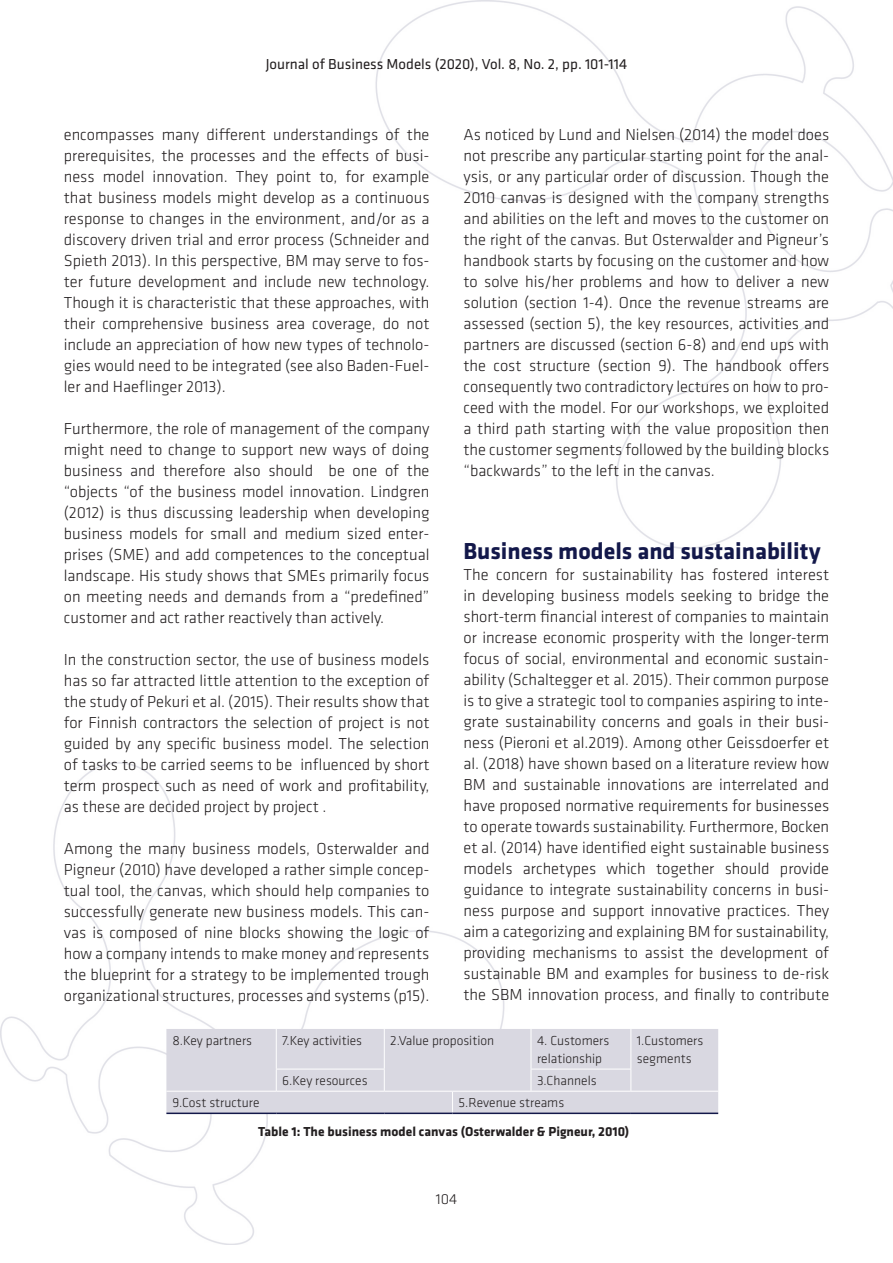
<style>
.page{position:relative;width:893px;height:1263px;background:#fff}
.page>*{position:absolute;margin:0;border:0;box-sizing:border-box;transform-origin:0 0}
.Headline{font:700 24px "Klavika";color:#13184a}
.Brødtekst{font:300 16.5px/21px "Klavika";color:#231f20;text-align:justify}
.t1{font:15px "Klavika";color:#231f20}
.t2{font:300 15px "Klavika";color:#231f20}
.TB{font:300 13.5px/18px "Klavika";color:#231f20}
.Figure_text{font:700 13.5px "Klavika";color:#231f20}
.s1{color:#222}
</style>
<div class="page">
<img style="left:0;top:0;width:893px;height:1244px">
<div style="left:166px;top:1029px;width:552px;height:83px;background:#d9d8e1"></div>
<hr style="left:276px;top:1029px;width:1px;height:40px;background:#fff">
<hr style="left:384px;top:1029px;width:1px;height:40px;background:#fff">
<hr style="left:531px;top:1029px;width:1px;height:40px;background:#fff">
<hr style="left:630px;top:1029px;width:1px;height:40px;background:#fff">
<hr style="left:276px;top:1069px;width:109px;height:1px;background:#fff">
<svg style="left:276px;top:1070px;width:1px;height:21px"></svg>
<svg style="left:384px;top:1069px;width:1px;height:22px"></svg>
<hr style="left:531px;top:1069px;width:100px;height:1px;background:#fff">
<svg style="left:531px;top:1069px;width:1px;height:22px"></svg>
<svg style="left:630px;top:1069px;width:1px;height:22px"></svg>
<hr style="left:166px;top:1091px;width:110px;height:1px;background:#fff">
<hr style="left:276px;top:1091px;width:108px;height:1px;background:#fff">
<hr style="left:384px;top:1091px;width:69px;height:1px;background:#fff">
<hr style="left:453px;top:1091px;width:78px;height:1px;background:#fff">
<svg style="left:452px;top:1091px;width:1px;height:21px"></svg>
<hr style="left:531px;top:1091px;width:100px;height:1px;background:#fff">
<hr style="left:631px;top:1091px;width:87px;height:1px;background:#fff">
<hr style="left:166px;top:1112px;width:110px;height:2px;background:#13184a">
<hr style="left:276px;top:1112px;width:108px;height:2px;background:#13184a">
<hr style="left:384px;top:1112px;width:69px;height:2px;background:#13184a">
<hr style="left:453px;top:1112px;width:78px;height:2px;background:#13184a">
<hr style="left:531px;top:1112px;width:100px;height:2px;background:#13184a">
<hr style="left:631px;top:1112px;width:87px;height:2px;background:#13184a">
<p class="t1" style="left:266px;top:56px;width:363px">Journal of Business Models (2020), Vol. 8, No. 2, pp. 101-114</p>
<p class="Brødtekst" style="left:64px;top:124px;width:367px">encompasses many different understandings of the prerequisites, the processes and the effects of busi&shy;ness model innovation. They point to, for example that business models might develop as a continuous response to changes in the environment, and/or as a discovery driven trial and error process (Schneider and Spieth 2013). In this perspective, BM may serve to fos&shy;ter future development and include new technology.<br>Though it is characteristic that these approaches, with their comprehensive business area coverage, do not include an appreciation of how new types of technolo&shy;gies would need to be integrated (see also Baden-Fuel&shy;ler and Haeflinger 2013).</p>
<p class="Brødtekst" style="left:64px;top:418px;width:367px">Furthermore, the role of management of the company might need to change to support new ways of doing business and therefore also should be one of the “objects “of the business model innovation. Lindgren (2012) is thus discussing leadership when developing business models for small and medium sized enter&shy;prises (SME) and add competences to the conceptual landscape. His study shows that SMEs primarily focus on meeting needs and demands from a “predefined” customer and act rather reactively than actively.</p>
<p class="Brødtekst" style="left:64px;top:649px;width:367px">In the construction sector, the use of business models has so far attracted little attention to the exception of the study of Pekuri et al. (2015). Their results show that for Finnish contractors the selection of project is not guided by any specific business model. The selection of tasks to be carried seems to be influenced by short term prospect such as need of work and profitability, as these are decided project by project .</p>
<p class="Brødtekst" style="left:64px;top:838px;width:367px">Among the many business models, Osterwalder and Pigneur (2010) have developed a rather simple concep&shy;tual tool, the canvas, which should help companies to successfully generate new business models. This can&shy;vas is composed of nine blocks showing the logic of how a company intends to make money and represents the blueprint for a strategy to be implemented trough organizational structures, processes and systems (p15).</p>
<p class="Brødtekst" style="left:463px;top:124px;width:367px">As noticed by Lund and Nielsen (2014) the model does not prescribe any particular starting point for the anal&shy;ysis, or any particular order of discussion. Though the 2010 canvas is designed with the company strengths and abilities on the left and moves to the customer on the right of the canvas. But Osterwalder and Pigneur’s handbook starts by focusing on the customer and how to solve his/her problems and how to deliver a new solution (section 1-4). Once the revenue streams are assessed (section 5), the key resources, activities and partners are discussed (section 6-8) and end ups with the cost structure (section 9). The handbook offers consequently two contradictory lectures on how to pro&shy;ceed with the model. For our workshops, we exploited a third path starting with the value proposition then the customer segments followed by the building blocks “backwards” to the left in the canvas.</p>
<p class="Headline" style="left:463px;top:538px;width:359px">Business models and sustainability</p>
<p class="Brødtekst" style="left:463px;top:564px;width:367px">The concern for sustainability has fostered interest in developing business models seeking to bridge the short-term financial interest of companies to maintain or increase economic prosperity with the longer-term focus of social, environmental and economic sustain&shy;ability (Schaltegger et al. 2015). Their common purpose is to give a strategic tool to companies aspiring to inte&shy;grate sustainability concerns and goals in their busi&shy;ness (Pieroni et al.2019). Among other <span class="s1">Geissdoerfer et al. (2018)</span> have shown based on a literature review how BM and sustainable innovations are interrelated and have proposed normative requirements for businesses to operate towards sustainability. Furthermore, Bocken et al. (2014) have identified eight sustainable business models archetypes which together should provide guidance to integrate sustainability concerns in busi&shy;ness purpose and support innovative practices. They aim a categorizing and explaining BM for sustainability, providing mechanisms to assist the development of sustainable BM and examples for business to de-risk the SBM innovation process, and finally to contribute</p>
<p class="TB" style="left:172px;top:1032px;width:81px">8.Key partners</p>
<p class="TB" style="left:282px;top:1032px;width:81px">7.Key activities</p>
<p class="TB" style="left:390px;top:1032px;width:105px">2.Value proposition</p>
<p class="TB" style="left:537px;top:1032px;width:74px">4. Customers relationship</p>
<p class="TB" style="left:637px;top:1032px;width:68px">1.Customers segments</p>
<p class="TB" style="left:282px;top:1072px;width:87px">6.Key resources</p>
<p class="TB" style="left:537px;top:1072px;width:61px">3.Channels</p>
<p class="TB" style="left:172px;top:1094px;width:89px">9.Cost structure</p>
<p class="TB" style="left:459px;top:1094px;width:107px">5.Revenue streams</p>
<p class="Figure_text" style="left:258px;top:1124px;width:373px">Table 1: The business model canvas (Osterwalder &amp; Pigneur, 2010)</p>
<p class="t2" style="left:436px;top:1191px;width:23px">104</p>
</div>
